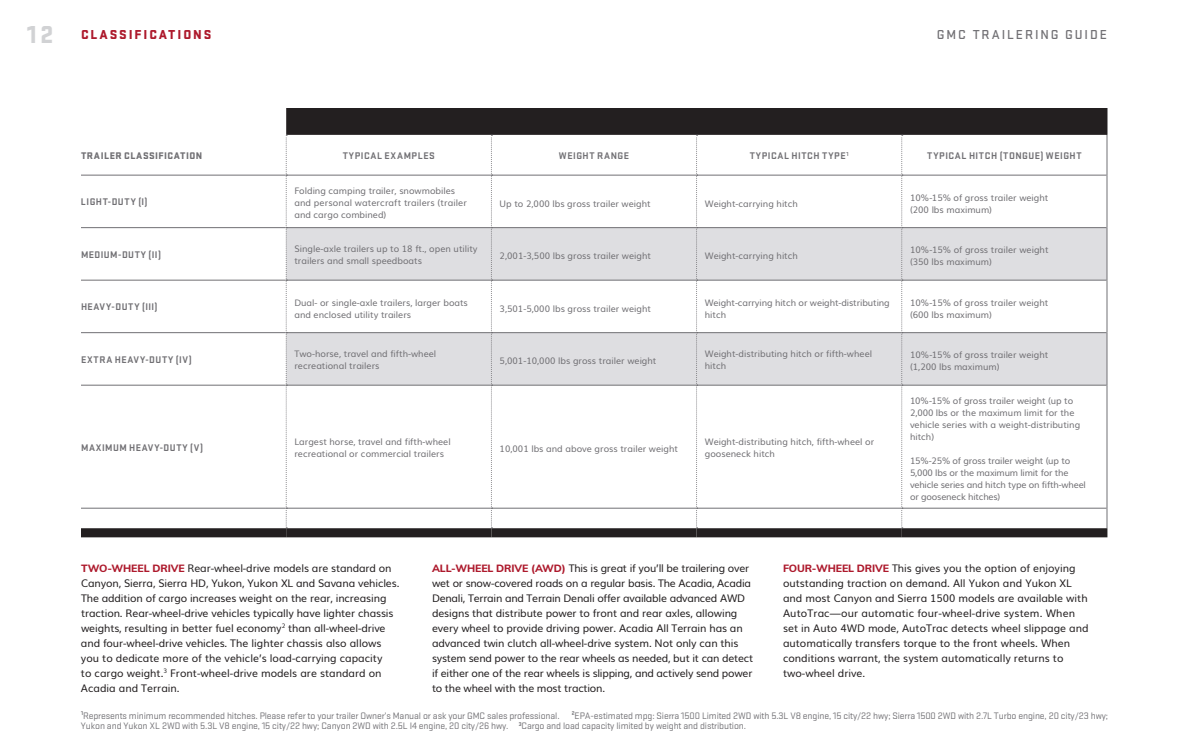
<style>
.page{position:relative;width:1188px;height:756px;background:#fff}
.page>*{position:absolute;margin:0;border:0;box-sizing:border-box;transform-origin:0 0}
.t1{font:500 13.5px "Stratum GMC";letter-spacing:.14em;color:#717074}
.t2{font:900 13.5px "Stratum GMC";letter-spacing:.14em;color:#ad192c}
.t3{font:10.5px/15px "Muli";letter-spacing:-.01em;color:#231f20}
.t4{font:700 10.05px "Stratum GMC";letter-spacing:.06em;color:#717074}
.t5{font:900 10.05px "Stratum GMC";letter-spacing:.045em;color:#717074}
.t6{font:700 10.05px "Stratum GMC";letter-spacing:.04em;color:#717074}
.t7{font:9.75px/10.5px "Stratum GMC";letter-spacing:-.01em;color:#717074}
.t8{font:9px/12px "Muli";color:#717074}
.t9{font:9px/12px "Muli";letter-spacing:-.02em;color:#717074}
.s1{font-size:25.5px;color:#d1d2d4}
.s2{font-weight:800;color:#ad192c}
</style>
<div class="page">
<hr style="left:81px;top:175px;width:205px;height:1px;background:#717074">
<hr style="left:81px;top:227px;width:205px;height:1px;background:#717074">
<hr style="left:81px;top:280px;width:205px;height:1px;background:#717074">
<hr style="left:81px;top:332px;width:205px;height:1px;background:#717074">
<hr style="left:81px;top:385px;width:205px;height:1px;background:#717074">
<hr style="left:81px;top:508px;width:205px;height:1px;background:#717074">
<svg style="left:286px;top:108px;width:822px;height:420px"></svg>
<div style="left:81px;top:528px;width:205px;height:9px;background:#231f20"></div>
<div style="left:286px;top:528px;width:205px;height:9px;background:#231f20"></div>
<div style="left:491px;top:528px;width:206px;height:9px;background:#231f20"></div>
<div style="left:697px;top:528px;width:205px;height:9px;background:#231f20"></div>
<div style="left:902px;top:528px;width:205px;height:9px;background:#231f20"></div>
<p class="t2" style="left:27px;top:25px;width:186px"><span class="s1">12</span> CLASSIFICATIONS</p>
<p class="t1" style="left:937px;top:25px;width:172px">GMC TRAILERING GUIDE</p>
<p class="t5" style="left:81px;top:148px;width:123px">TRAILER CLASSIFICATION</p>
<p class="t4" style="left:343px;top:149px;width:94px">TYPICAL EXAMPLES</p>
<p class="t4" style="left:559px;top:149px;width:72px">WEIGHT RANGE</p>
<p class="t4" style="left:750px;top:149px;width:101px">TYPICAL HITCH TYPE<sup>1</sup></p>
<p class="t4" style="left:927px;top:149px;width:156px">TYPICAL HITCH (TONGUE) WEIGHT</p>
<p class="t4" style="left:81px;top:195px;width:68px">LIGHT-DUTY (I)</p>
<p class="t8" style="left:294px;top:184px;width:174px">Folding camping trailer, snowmobiles and personal watercraft trailers (trailer and cargo combined)</p>
<p class="t8" style="left:500px;top:197px;width:153px">Up to 2,000 lbs gross trailer weight</p>
<p class="t8" style="left:705px;top:197px;width:95px">Weight-carrying hitch</p>
<p class="t8" style="left:910px;top:191px;width:140px">10%-15% of gross trailer weight (200 lbs maximum)</p>
<p class="t6" style="left:81px;top:247px;width:81px">MEDIUM-DUTY (II)</p>
<p class="t8" style="left:294px;top:242px;width:185px">Single-axle trailers up to 18 ft., open utility trailers and small speedboats</p>
<p class="t8" style="left:500px;top:249px;width:153px">2,001-3,500 lbs gross trailer weight</p>
<p class="t8" style="left:705px;top:249px;width:95px">Weight-carrying hitch</p>
<p class="t8" style="left:910px;top:243px;width:140px">10%-15% of gross trailer weight (350 lbs maximum)</p>
<p class="t4" style="left:81px;top:300px;width:78px">HEAVY-DUTY (III)</p>
<p class="t8" style="left:294px;top:296px;width:175px">Dual- or single-axle trailers, larger boats and enclosed utility trailers</p>
<p class="t8" style="left:500px;top:302px;width:153px">3,501-5,000 lbs gross trailer weight</p>
<p class="t8" style="left:705px;top:296px;width:187px">Weight-carrying hitch or weight-distributing hitch</p>
<p class="t8" style="left:910px;top:296px;width:140px">10%-15% of gross trailer weight (600 lbs maximum)</p>
<p class="t4" style="left:81px;top:353px;width:112px">EXTRA HEAVY-DUTY (IV)</p>
<p class="t8" style="left:294px;top:347px;width:143px">Two-horse, travel and fifth-wheel recreational trailers</p>
<p class="t8" style="left:500px;top:354px;width:158px">5,001-10,000 lbs gross trailer weight</p>
<p class="t8" style="left:705px;top:347px;width:169px">Weight-distributing hitch or fifth-wheel hitch</p>
<p class="t8" style="left:910px;top:348px;width:140px">10%-15% of gross trailer weight (1,200 lbs maximum)</p>
<p class="t4" style="left:81px;top:440px;width:124px">MAXIMUM HEAVY-DUTY (V)</p>
<p class="t8" style="left:294px;top:435px;width:158px">Largest horse, travel and fifth-wheel recreational or commercial trailers</p>
<p class="t8" style="left:500px;top:442px;width:180px">10,001 lbs and above gross trailer weight</p>
<p class="t8" style="left:705px;top:435px;width:171px">Weight-distributing hitch, fifth-wheel or gooseneck hitch</p>
<p class="t8" style="left:910px;top:394px;width:172px">10%-15% of gross trailer weight (up to<br>2,000 lbs or the maximum limit for the vehicle series with a weight-distributing hitch)</p>
<p class="t9" style="left:910px;top:454px;width:177px">15%-25% of gross trailer weight (up to 5,000 lbs or the maximum limit for the vehicle series and hitch type on fifth-wheel or gooseneck hitches)</p>
<p class="t3" style="left:81px;top:560px;width:320px"><span class="s2">TWO-WHEEL DRIVE</span> Rear-wheel-drive models are standard on Canyon, Sierra, Sierra HD, Yukon, Yukon XL and Savana vehicles.<br>The addition of cargo increases weight on the rear, increasing traction. Rear-wheel-drive vehicles typically have lighter chassis weights, resulting in better fuel economy<sup>2</sup> than all-wheel-drive and four-wheel-drive vehicles. The lighter chassis also allows you to dedicate more of the vehicle’s load-carrying capacity<br>to cargo weight.<sup>3</sup> Front-wheel-drive models are standard on Acadia and Terrain.</p>
<p class="t3" style="left:432px;top:560px;width:323px"><span class="s2">ALL-WHEEL DRIVE (AWD)</span> This is great if you’ll be trailering over wet or snow-covered roads on a regular basis. The Acadia, Acadia Denali, Terrain and Terrain Denali offer available advanced AWD designs that distribute power to front and rear axles, allowing every wheel to provide driving power. Acadia All Terrain has an advanced twin clutch all-wheel-drive system. Not only can this system send power to the rear wheels as needed, but it can detect if either one of the rear wheels is slipping, and actively send power to the wheel with the most traction.</p>
<p class="t3" style="left:783px;top:560px;width:307px"><span class="s2">FOUR-WHEEL DRIVE</span> This gives you the option of enjoying outstanding traction on demand. All Yukon and Yukon XL and most Canyon and Sierra 1500 models are available with AutoTrac—our automatic four-wheel-drive system. When set in Auto 4WD mode, AutoTrac detects wheel slippage and automatically transfers torque to the front wheels. When conditions warrant, the system automatically returns to two-wheel drive.</p>
<p class="t7" style="left:81px;top:710px;width:1029px"><sup>1</sup>Represents minimum recommended hitches. Please refer to your trailer Owner’s Manual or ask your GMC sales professional. <sup>2</sup>EPA-estimated mpg: Sierra 1500 Limited 2WD with 5.3L V8 engine, 15 city/22 hwy; Sierra 1500 2WD with 2.7L Turbo engine, 20 city/23 hwy;<br>Yukon and Yukon XL 2WD with 5.3L V8 engine, 15 city/22 hwy; Canyon 2WD with 2.5L I4 engine, 20 city/26 hwy. <sup>3</sup>Cargo and load capacity limited by weight and distribution.</p>
</div>
